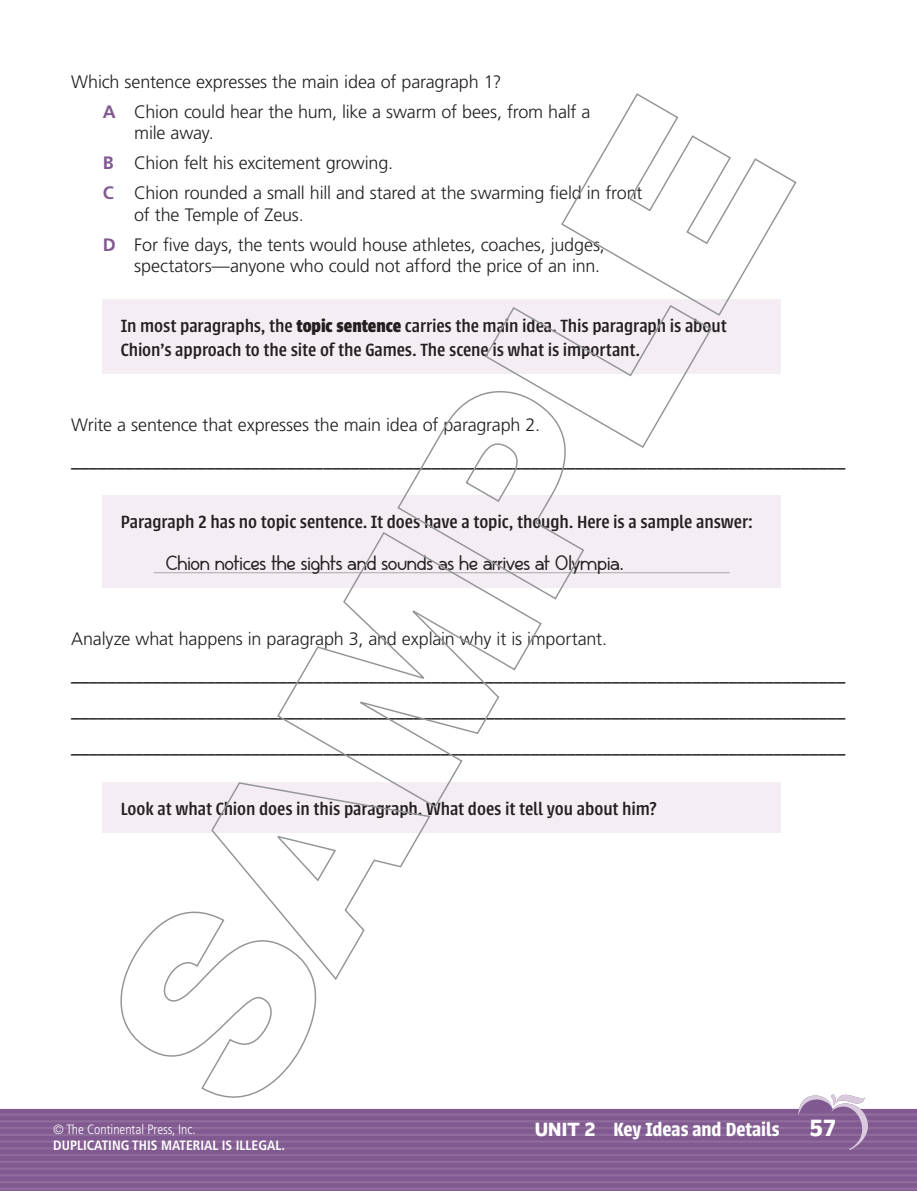
<style>
.page{position:relative;width:917px;height:1191px;background:#fff}
.page>*{position:absolute;margin:0;border:0;box-sizing:border-box;transform-origin:0 0}
.t1{font:700 24px "Remora Sans W2";color:#fff}
.t2{font:21px "Huelic";color:#231f20}
.t3{font:600 21px "Urbana";color:#fff}
.t4{font:500 19.5px/24px "Urbana";letter-spacing:-.005em;color:#231f20}
.t5{font:300 18px/30px "Frutiger";letter-spacing:-.01em;color:#231f20}
.t6{font:18px/36px "Cheltenham";color:#231f20;text-align:justify}
.t7{font:700 condensed 13.5px "Frutiger";color:#fff}
.t8{font:300 condensed 13.5px "Frutiger";color:#fff}
.s1{font-weight:700;color:#805990}
.s2{font-weight:700}
.s3{font-family:"Remora Sans W2";font-weight:700;font-size:19.5px}
</style>
<div class="page">
<svg style="left:0;top:1097px;width:917px;height:94px;fill:#805990"></svg>
<hr style="left:0;top:1187px;width:917px;height:3px;background:#906c9c">
<hr style="left:0;top:1181px;width:917px;height:2px;background:#906c9c">
<hr style="left:0;top:1174px;width:917px;height:2px;background:#906c9c">
<hr style="left:0;top:1167px;width:917px;height:2px;background:#906c9c">
<hr style="left:0;top:1160px;width:917px;height:3px;background:#906c9c">
<hr style="left:0;top:1154px;width:917px;height:2px;background:#906c9c">
<hr style="left:0;top:1147px;width:917px;height:2px;background:#906c9c">
<hr style="left:0;top:1140px;width:917px;height:2px;background:#906c9c">
<hr style="left:0;top:1133px;width:917px;height:3px;background:#906c9c">
<hr style="left:0;top:1127px;width:917px;height:2px;background:#906c9c">
<hr style="left:0;top:1120px;width:917px;height:2px;background:#906c9c">
<hr style="left:0;top:1113px;width:917px;height:2px;background:#906c9c">
<svg style="left:798px;top:1094px;width:71px;height:56px"></svg>
<div style="left:103px;top:299px;width:678px;height:74px;background:#f4edf4"></div>
<div style="left:103px;top:495px;width:678px;height:93px;background:#f4edf4"></div>
<hr style="left:154px;top:572px;width:576px;height:1px;background:#a8a9ad">
<div style="left:103px;top:782px;width:678px;height:50px;background:#f4edf4"></div>
<svg style="left:120px;top:911px;width:197px;height:186px"></svg>
<svg style="left:210px;top:782px;width:222px;height:199px"></svg>
<svg style="left:276px;top:532px;width:266px;height:276px"></svg>
<svg style="left:396px;top:307px;width:317px;height:293px"></svg>
<svg style="left:560px;top:93px;width:236px;height:224px"></svg>
<p class="t5" style="left:103px;top:67px;width:489px;text-indent:-32px">Which sentence expresses the main idea of paragraph 1?<br><span class="s1">A</span> Chion could hear the hum, like a swarm of bees, from half a</p>
<p class="t5" style="left:103px;top:118px;width:541px;text-indent:32px">mile away.<br><span class="s1">B</span> Chion felt his excitement growing.<br><span class="s1">C</span> Chion rounded a small hill and stared at the swarming field in front</p>
<p class="t5" style="left:103px;top:199px;width:503px;text-indent:32px">of the Temple of Zeus.<br><span class="s1">D</span> For five days, the tents would house athletes, coaches, judges,</p>
<p class="t5" style="left:134px;top:250px;width:467px">spectators—anyone who could not afford the price of an inn.</p>
<p class="t4" style="left:121px;top:313px;width:607px">In most paragraphs, the <span class="s2">topic sentence</span> carries the main idea. This paragraph is about<br>Chion’s approach to the site of the Games. The scene is what is important.</p>
<p class="t5" style="left:71px;top:409px;width:470px">Write a sentence that expresses the main idea of paragraph 2.</p>
<p class="t6" style="left:71px;top:442px;width:775px">______________________________________________________________________________________</p>
<p class="t4" style="left:121px;top:510px;width:633px">Paragraph 2 has no topic sentence. It does have a topic, though. Here is a sample answer:</p>
<p class="t2" style="left:166px;top:552px;width:459px">Chion notices the sights and sounds as he arrives at Olympia.</p>
<p class="t5" style="left:71px;top:624px;width:537px">Analyze what happens in paragraph 3, and explain why it is important.</p>
<p class="t6" style="left:71px;top:657px;width:775px">______________________________________________________________________________________ ______________________________________________________________________________________ ______________________________________________________________________________________</p>
<p class="t4" style="left:121px;top:796px;width:537px">Look at what Chion does in this paragraph. What does it tell you about him?</p>
<p class="t8" style="left:53px;top:1121px;width:144px">© The Continental Press, Inc.</p>
<p class="t7" style="left:53px;top:1137px;width:233px">DUPLICATING THIS MATERIAL IS ILLEGAL.</p>
<p class="t3" style="left:535px;top:1117px;width:246px"><span class="s3">UNIT 2</span> Key Ideas and Details</p>
<h1 class="t1" style="left:809px;top:1112px;width:28px">57</h1>
</div>
